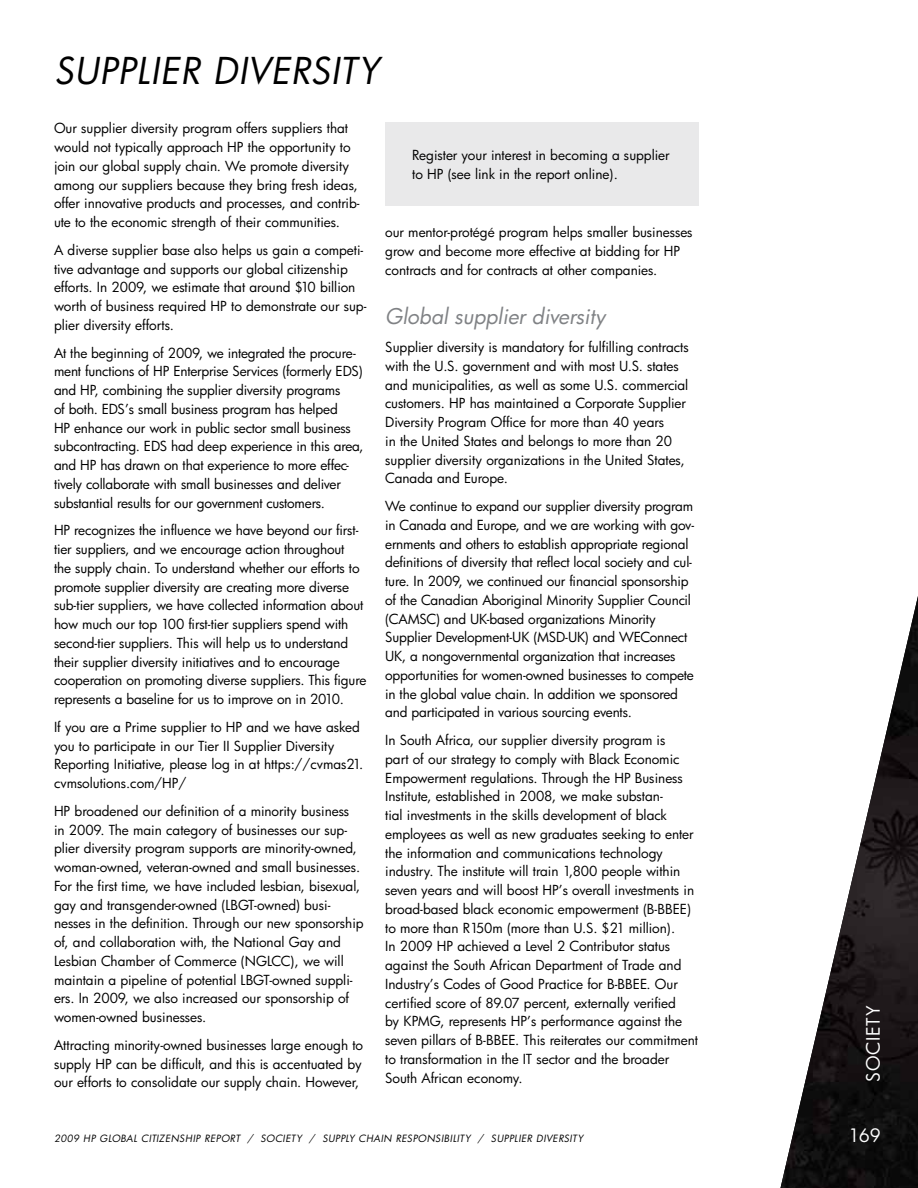
<style>
.page{position:relative;width:918px;height:1188px;background:#fff}
.page>*{position:absolute;margin:0;border:0;box-sizing:border-box;transform-origin:0 0}
.t1{font:italic 36px "HP Futura";letter-spacing:.025em;color:#000}
.Subhead_1{font:italic 21px "HP Futura";color:#808285}
.t2{font:18px "HP Futura";letter-spacing:.04em;color:#fff}
.Sidebar_Body{font:13.5px/18.8px "HP Futura";letter-spacing:-.01em;color:#000}
.breadcrumb{font:italic 9.75px "HP Futura";letter-spacing:.05em;color:#000}
</style>
<div class="page">
<img style="left:781px;top:596px;width:137px;height:592px">
<div style="left:385px;top:122px;width:313px;height:84px;background:#e9e9ea"></div>
<p class="t1" style="left:54px;top:46px;width:327px">SUPPLIER DIVERSITY</p>
<p class="Sidebar_Body" style="left:54px;top:119px;width:307px">Our supplier diversity program offers suppliers that would not typically approach HP the opportunity to join our global supply chain. We promote diversity among our suppliers because they bring fresh ideas, offer innovative products and processes, and contrib&shy;ute to the economic strength of their communities.</p>
<p class="Sidebar_Body" style="left:54px;top:240px;width:314px">A diverse supplier base also helps us gain a competi&shy;tive advantage and supports our global citizenship efforts. In 2009, we estimate that around $10 billion worth of business required HP to demonstrate our sup&shy;plier diversity efforts.</p>
<p class="Sidebar_Body" style="left:54px;top:343px;width:311px">At the beginning of 2009, we integrated the procure&shy;ment functions of HP Enterprise Services (formerly EDS) and HP, combining the supplier diversity programs<br>of both. EDS’s small business program has helped<br>HP enhance our work in public sector small business subcontracting. EDS had deep experience in this area, and HP has drawn on that experience to more effec&shy;tively collaborate with small businesses and deliver substantial results for our government customers.</p>
<p class="Sidebar_Body" style="left:54px;top:521px;width:314px">HP recognizes the influence we have beyond our first&shy;tier suppliers, and we encourage action throughout<br>the supply chain. To understand whether our efforts to promote supplier diversity are creating more diverse sub-tier suppliers, we have collected information about how much our top 100 first-tier suppliers spend with second-tier suppliers. This will help us to understand their supplier diversity initiatives and to encourage cooperation on promoting diverse suppliers. This figure represents a baseline for us to improve on in 2010.</p>
<p class="Sidebar_Body" style="left:54px;top:717px;width:311px">If you are a Prime supplier to HP and we have asked you to participate in our Tier II Supplier Diversity Reporting Initiative, please log in at https://cvmas21. cvmsolutions.com/HP/</p>
<p class="Sidebar_Body" style="left:54px;top:801px;width:311px">HP broadened our definition of a minority business<br>in 2009. The main category of businesses our sup&shy;plier diversity program supports are minority-owned, woman-owned, veteran-owned and small businesses.<br>For the first time, we have included lesbian, bisexual, gay and transgender-owned (LBGT-owned) busi&shy;nesses in the definition. Through our new sponsorship of, and collaboration with, the National Gay and Lesbian Chamber of Commerce (NGLCC), we will maintain a pipeline of potential LBGT-owned suppli&shy;ers. In 2009, we also increased our sponsorship of women-owned businesses.</p>
<p class="Sidebar_Body" style="left:54px;top:1035px;width:311px;text-align:justify">Attracting minority-owned businesses large enough to supply HP can be difficult, and this is accentuated by our efforts to consolidate our supply chain. However,</p>
<p class="Sidebar_Body" style="left:412px;top:146px;width:259px">Register your interest in becoming a supplier to HP (see link in the report online).</p>
<p class="Sidebar_Body" style="left:385px;top:223px;width:309px">our mentor-protégé program helps smaller businesses grow and become more effective at bidding for HP contracts and for contracts at other companies.</p>
<p class="Subhead_1" style="left:385px;top:303px;width:222px">Global supplier diversity</p>
<p class="Sidebar_Body" style="left:385px;top:338px;width:305px">Supplier diversity is mandatory for fulfilling contracts with the U.S. government and with most U.S. states and municipalities, as well as some U.S. commercial customers. HP has maintained a Corporate Supplier Diversity Program Office for more than 40 years<br>in the United States and belongs to more than 20 supplier diversity organizations in the United States, Canada and Europe.</p>
<p class="Sidebar_Body" style="left:385px;top:497px;width:311px">We continue to expand our supplier diversity program in Canada and Europe, and we are working with gov&shy;ernments and others to establish appropriate regional definitions of diversity that reflect local society and cul&shy;ture. In 2009, we continued our financial sponsorship of the Canadian Aboriginal Minority Supplier Council (CAMSC) and UK-based organizations Minority Supplier Development-UK (MSD-UK) and WEConnect UK, a nongovernmental organization that increases opportunities for women-owned businesses to compete in the global value chain. In addition we sponsored and participated in various sourcing events.</p>
<p class="Sidebar_Body" style="left:385px;top:731px;width:314px">In South Africa, our supplier diversity program is<br>part of our strategy to comply with Black Economic Empowerment regulations. Through the HP Business Institute, established in 2008, we make substan-<br>tial investments in the skills development of black employees as well as new graduates seeking to enter the information and communications technology industry. The institute will train 1,800 people within seven years and will boost HP’s overall investments in broad-based black economic empowerment (B-BBEE) to more than R150m (more than U.S. $21 million).<br>In 2009 HP achieved a Level 2 Contributor status against the South African Department of Trade and Industry’s Codes of Good Practice for B-BBEE. Our certified score of 89.07 percent, externally verified<br>by KPMG, represents HP’s performance against the seven pillars of B-BBEE. This reiterates our commitment to transformation in the IT sector and the broader South African economy.</p>
<h3 class="t2" style="left:861px;top:1082px;width:78px;rotate:-90deg">SOCIETY</h3>
<p class="breadcrumb" style="left:54px;top:1132px;width:531px">2009 HP GLOBAL CITIZENSHIP REPORT / SOCIETY / SUPPLY CHAIN RESPONSIBILITY / SUPPLIER DIVERSITY</p>
<h3 class="t2" style="left:849px;top:1123px;width:34px">169</h3>
</div>
